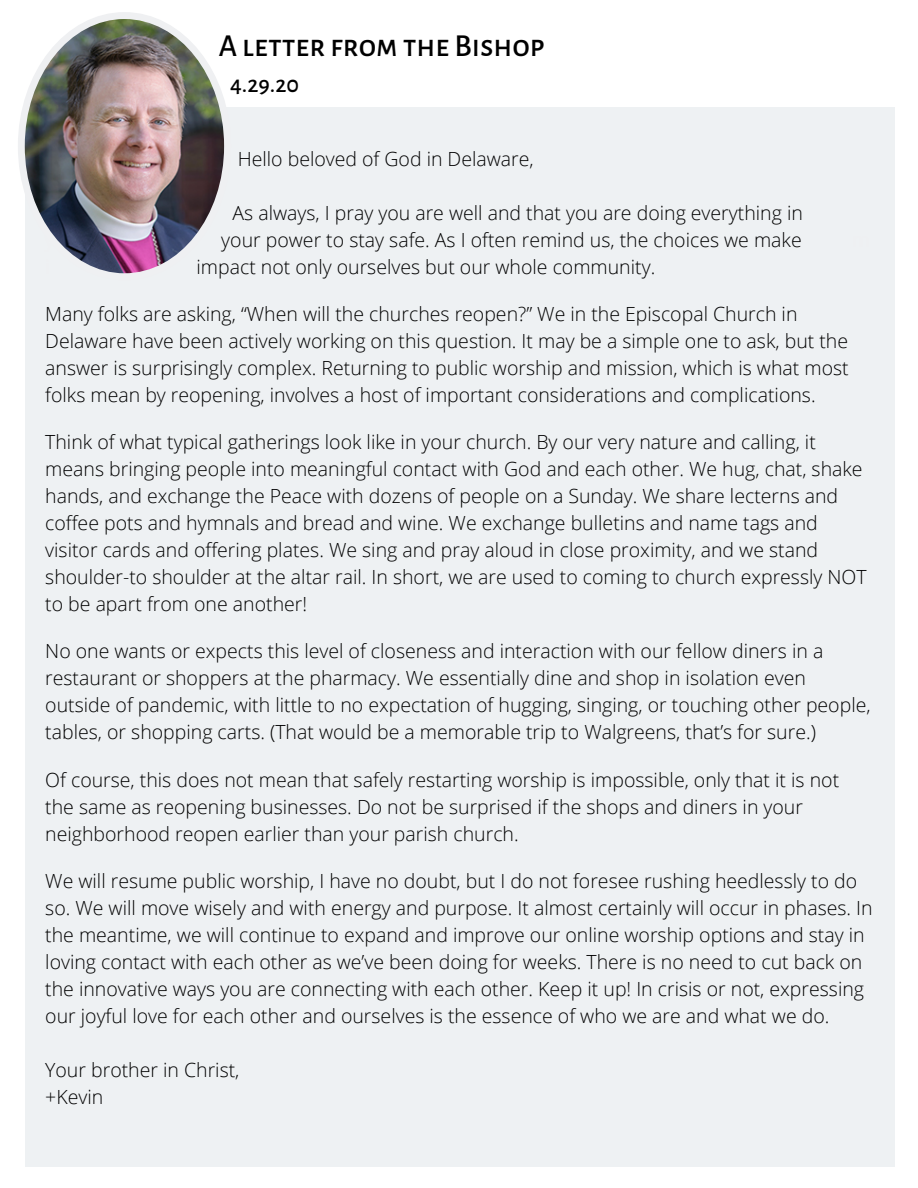
<style>
.page{position:relative;width:918px;height:1188px;background:#fff}
.page>*{position:absolute;margin:0;border:0;box-sizing:border-box;transform-origin:0 0}
.t1{font:500 31.35px "Alegreya Sans SC";color:#000}
.t2{font:500 24px "Alegreya Sans SC";color:#000}
.t3{font:300 19.5px/27px "Open Sans";color:#000}
</style>
<div class="page">
<div style="left:25px;top:108px;width:870px;height:1059px;background:#eef1f3"></div>
<img style="left:18px;top:12px;width:213px;height:262px">
<h1 class="t1" style="left:219px;top:28px;width:328px">A letter from the Bishop</h1>
<p class="t2" style="left:230px;top:71px;width:70px">4.29.20</p>
<p class="t3" style="left:238px;top:145px;width:298px">Hello beloved of God in Delaware,</p>
<p class="t3" style="left:233px;top:199px;width:572px">As always, I pray you are well and that you are doing everything in</p>
<p class="t3" style="left:221px;top:226px;width:582px">your power to stay safe. As I often remind us, the choices we make</p>
<p class="t3" style="left:197px;top:253px;width:460px">impact not only ourselves but our whole community.</p>
<p class="t3" style="left:45px;top:300px;width:805px">Many folks are asking, “When will the churches reopen?” We in the Episcopal Church in Delaware have been actively working on this question. It may be a simple one to ask, but the answer is surprisingly complex. Returning to public worship and mission, which is what most folks mean by reopening, involves a host of important considerations and complications.</p>
<p class="t3" style="left:45px;top:428px;width:823px">Think of what typical gatherings look like in your church. By our very nature and calling, it means bringing people into meaningful contact with God and each other. We hug, chat, shake hands, and exchange the Peace with dozens of people on a Sunday. We share lecterns and coffee pots and hymnals and bread and wine. We exchange bulletins and name tags and visitor cards and offering plates. We sing and pray aloud in close proximity, and we stand shoulder-to shoulder at the altar rail. In short, we are used to coming to church expressly NOT to be apart from one another!</p>
<p class="t3" style="left:45px;top:637px;width:827px">No one wants or expects this level of closeness and interaction with our fellow diners in a restaurant or shoppers at the pharmacy. We essentially dine and shop in isolation even outside of pandemic, with little to no expectation of hugging, singing, or touching other people, tables, or shopping carts. (That would be a memorable trip to Walgreens, that’s for sure.)</p>
<p class="t3" style="left:45px;top:766px;width:795px">Of course, this does not mean that safely restarting worship is impossible, only that it is not the same as reopening businesses. Do not be surprised if the shops and diners in your neighborhood reopen earlier than your parish church.</p>
<p class="t3" style="left:45px;top:867px;width:829px">We will resume public worship, I have no doubt, but I do not foresee rushing heedlessly to do so. We will move wisely and with energy and purpose. It almost certainly will occur in phases. In the meantime, we will continue to expand and improve our online worship options and stay in loving contact with each other as we’ve been doing for weeks. There is no need to cut back on the innovative ways you are connecting with each other. Keep it up! In crisis or not, expressing our joyful love for each other and ourselves is the essence of who we are and what we do.</p>
<p class="t3" style="left:45px;top:1056px;width:196px">Your brother in Christ, +Kevin</p>
</div>
